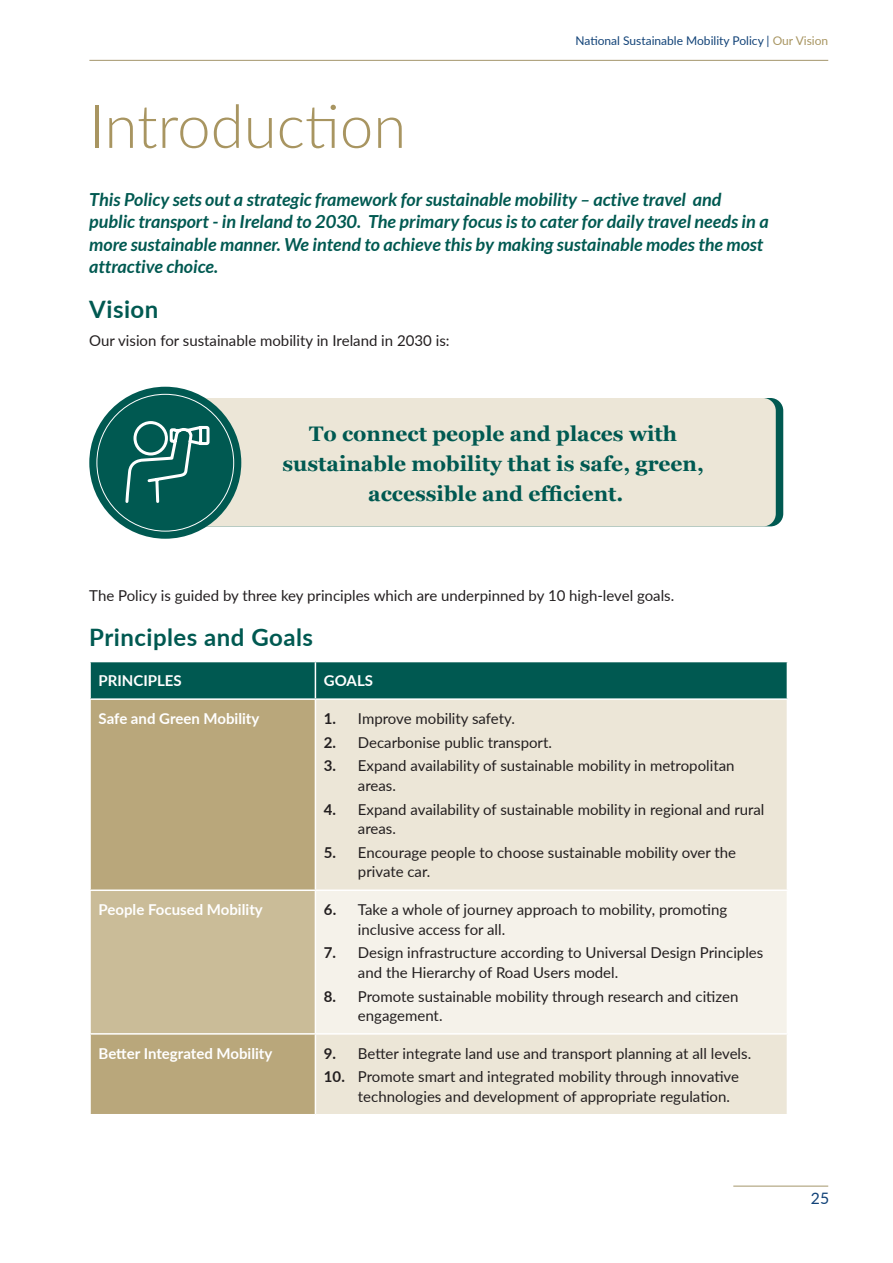
<style>
.page{position:relative;width:893px;height:1263px;background:#fff}
.page>*{position:absolute;margin:0;border:0;box-sizing:border-box;transform-origin:0 0}
.t1{font:300 60px "Lato";color:#a89561}
.t2{font:700 24px "Lato";letter-spacing:.02em;color:#005951}
.t3{font:700 21px/30px "Georgia";color:#005951;text-align:center}
.t4{font:italic 700 18px/22.5px "Lato";color:#005951}
.t5{font:15.75px "Lato";color:#124378}
.t6{font:15px/19.5px "Lato";color:#231f20}
.t7{font:700 15px "Lato";color:#fff}
.t8{font:12px "Lato";color:#124378}
.s1{color:#a89561}
.s2{font-weight:700}
</style>
<div class="page">
<hr style="left:89px;top:60px;width:739px;height:1px;background:#a4966b">
<hr style="left:733px;top:1186px;width:95px;height:1px;background:#a4966b">
<div style="left:134px;top:398px;width:642px;height:128px;background:#ece6d7;border-radius:13px"></div>
<svg style="left:89px;top:387px;width:152px;height:152px;background:#13655e"></svg>
<div style="left:97px;top:394px;width:137px;height:137px;background:#005951;border-radius:50%"></div>
<div style="left:91px;top:662px;width:696px;height:36px;background:#005951"></div>
<div style="left:91px;top:700px;width:224px;height:414px;background:#b9a77b"></div>
<div style="left:316px;top:700px;width:471px;height:414px;background:#ece6d7"></div>
<div style="left:90px;top:890px;width:225px;height:144px;background:#cabc98"></div>
<div style="left:315px;top:890px;width:472px;height:144px;background:#f5f2ea"></div>
<hr style="left:315px;top:662px;width:1px;height:36px;background:#fff">
<hr style="left:89px;top:889px;width:226px;height:2px;background:#fff">
<hr style="left:89px;top:891px;width:2px;height:142px;background:#fff">
<hr style="left:315px;top:889px;width:473px;height:2px;background:#fff">
<hr style="left:315px;top:891px;width:1px;height:142px;background:#fff">
<hr style="left:89px;top:1033px;width:226px;height:2px;background:#fff">
<hr style="left:315px;top:1033px;width:473px;height:2px;background:#fff">
<svg style="left:125px;top:421px;width:85px;height:82px"></svg>
<h1 class="t1" style="left:89px;top:85px;width:318px">Introduction</h1>
<p class="t8" style="left:575px;top:32px;width:254px">National Sustainable Mobility Policy | <span class="s1">Our Vision</span></p>
<p class="t4" style="left:89px;top:188px;width:681px">This Policy sets out a strategic framework for sustainable mobility – active travel and public transport - in Ireland to 2030. The primary focus is to cater for daily travel needs in a more sustainable manner. We intend to achieve this by making sustainable modes the most attractive choice.</p>
<h2 class="t2" style="left:89px;top:292px;width:71px">Vision</h2>
<p class="t6" style="left:89px;top:331px;width:362px">Our vision for sustainable mobility in Ireland in 2030 is:</p>
<h3 class="t3" style="left:282px;top:417px;width:423px">To connect people and places with sustainable mobility that is safe, green, accessible and efficient.</h3>
<p class="t6" style="left:89px;top:585px;width:586px">The Policy is guided by three key principles which are underpinned by 10 high-level goals.</p>
<h2 class="t2" style="left:89px;top:620px;width:225px">Principles and Goals</h2>
<p class="t7" style="left:99px;top:670px;width:85px">PRINCIPLES</p>
<p class="t7" style="left:324px;top:670px;width:51px">GOALS</p>
<p class="t7" style="left:99px;top:707px;width:162px">Safe and Green Mobility</p>
<p class="t6" style="left:324px;top:708px;width:192px"><span class="s2">1.</span> Improve mobility safety.</p>
<p class="t6" style="left:324px;top:732px;width:230px"><span class="s2">2.</span> Decarbonise public transport.</p>
<p class="t6" style="left:358px;top:756px;width:378px;text-indent:-34px"><span class="s2">3.</span> Expand availability of sustainable mobility in metropolitan areas.</p>
<p class="t6" style="left:358px;top:799px;width:408px;text-indent:-34px"><span class="s2">4.</span> Expand availability of sustainable mobility in regional and rural areas.</p>
<p class="t6" style="left:358px;top:842px;width:380px;text-indent:-34px"><span class="s2">5.</span> Encourage people to choose sustainable mobility over the private car.</p>
<p class="t7" style="left:99px;top:898px;width:166px">People Focused Mobility</p>
<p class="t6" style="left:358px;top:899px;width:371px;text-indent:-34px"><span class="s2">6.</span> Take a whole of journey approach to mobility, promoting inclusive access for all.</p>
<p class="t6" style="left:358px;top:942px;width:407px;text-indent:-34px"><span class="s2">7.</span> Design infrastructure according to Universal Design Principles and the Hierarchy of Road Users model.</p>
<p class="t6" style="left:358px;top:986px;width:382px;text-indent:-34px"><span class="s2">8.</span> Promote sustainable mobility through research and citizen engagement.</p>
<p class="t7" style="left:99px;top:1042px;width:175px">Better Integrated Mobility</p>
<p class="t6" style="left:324px;top:1043px;width:429px"><span class="s2">9.</span> Better integrate land use and transport planning at all levels.</p>
<p class="t6" style="left:358px;top:1066px;width:383px;text-indent:-34px"><span class="s2">10.</span> Promote smart and integrated mobility through innovative technologies and development of appropriate regulation.</p>
<p class="t5" style="left:811px;top:1187px;width:20px">25</p>
</div>
